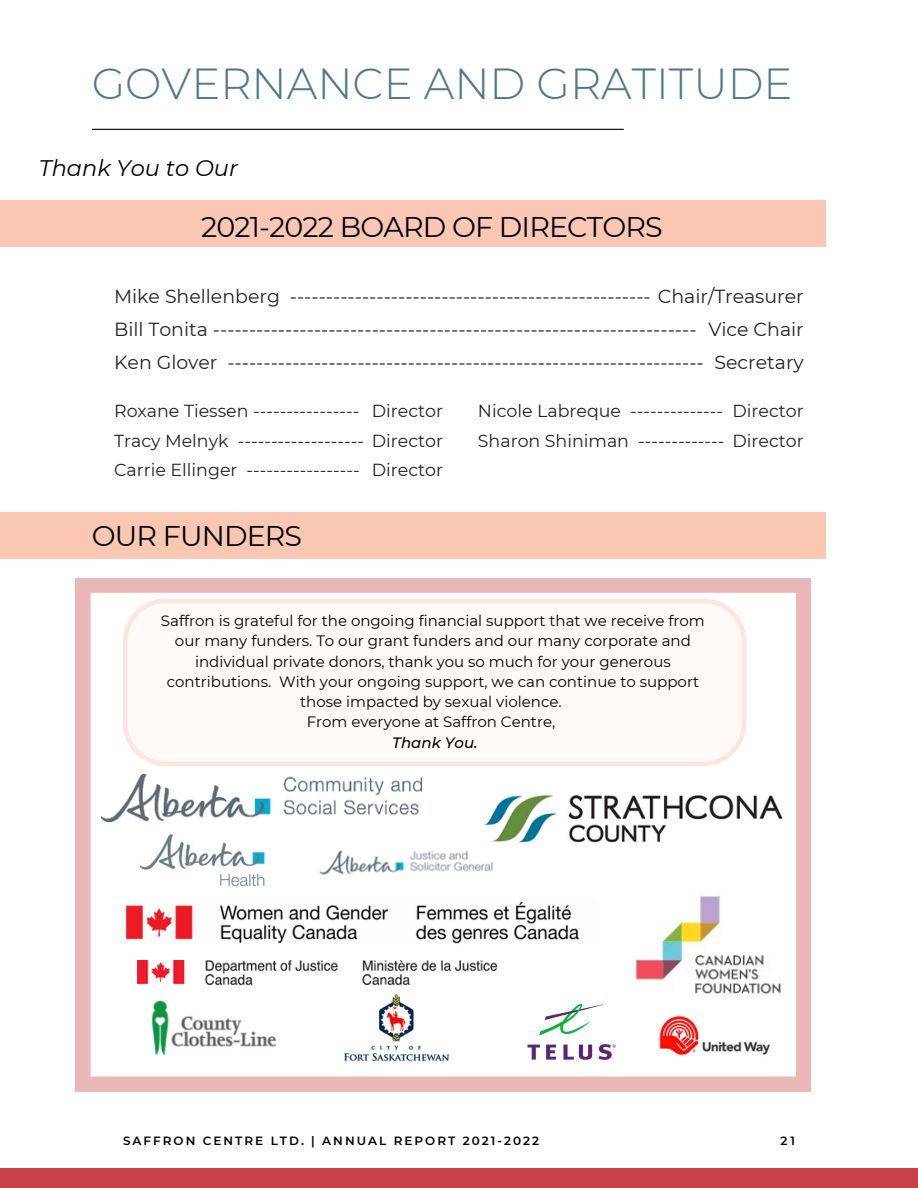
<style>
.page{position:relative;width:918px;height:1188px;background:#fff}
.page>*{position:absolute;margin:0;border:0;box-sizing:border-box;transform-origin:0 0}
.t1{font:300 43.35px "Montserrat";color:#4e7989}
.t2{font:28.5px "Montserrat";letter-spacing:-.03em;color:#000}
.t3{font:italic 22.5px "Montserrat";color:#000}
.t4{font:18.9px/32.7px "Montserrat";color:#252223;text-align:right}
.t5{font:17.4px/29.2px "Montserrat";color:#252223}
.t6{font:15px/20.2px "Montserrat";color:#000;text-align:center}
.t7{font:italic 500 15px "Montserrat";color:#000}
.t8{font:600 12px "Montserrat";letter-spacing:.17em;color:#000}
</style>
<div class="page">
<div style="left:0;top:1169px;width:918px;height:19px;background:#c84148"></div>
<hr style="left:92px;top:129px;width:531px;height:1px;background:#000">
<div style="left:0;top:201px;width:826px;height:46px;background:#f9c7b3"></div>
<div style="left:0;top:513px;width:826px;height:46px;background:#f9c7b2"></div>
<svg style="left:76px;top:578px;width:735px;height:513px"></svg>
<svg style="left:123px;top:598px;width:623px;height:168px"></svg>
<img style="left:150px;top:1000px;width:126px;height:55px">
<img style="left:316px;top:837px;width:180px;height:52px">
<img style="left:483px;top:783px;width:303px;height:77px">
<img style="left:659px;top:1011px;width:114px;height:50px">
<img style="left:340px;top:990px;width:111px;height:77px">
<img style="left:632px;top:891px;width:152px;height:114px">
<img style="left:101px;top:774px;width:321px;height:48px">
<img style="left:138px;top:961px;width:359px;height:23px">
<img style="left:123px;top:901px;width:474px;height:43px">
<img style="left:519px;top:1002px;width:105px;height:59px">
<img style="left:134px;top:826px;width:149px;height:73px">
<h1 class="t1" style="left:92px;top:57px;width:702px">GOVERNANCE AND GRATITUDE</h1>
<h3 class="t3" style="left:39px;top:154px;width:201px">Thank You to Our</h3>
<h2 class="t2" style="left:201px;top:209px;width:463px">2021-2022 BOARD OF DIRECTORS</h2>
<p class="t4" style="left:114px;top:280px;width:691px">Mike Shellenberg -------------------------------------------------- Chair/Treasurer<br>Vice Chair<br>Secretary</p>
<p class="t4" style="left:114px;top:313px;width:591px;text-align:left">Bill Tonita -------------------------------------------------------------------<br>Ken Glover ------------------------------------------------------------------</p>
<p class="t5" style="left:114px;top:397px;width:331px;text-align:right">Director<br>Tracy Melnyk ------------------- Director<br>Director</p>
<p class="t5" style="left:114px;top:397px;width:247px">Roxane Tiessen ----------------</p>
<p class="t5" style="left:478px;top:397px;width:248px">Nicole Labreque --------------<br>Sharon Shiniman -------------</p>
<p class="t5" style="left:733px;top:397px;width:73px">Director<br>Director</p>
<p class="t5" style="left:114px;top:455px;width:247px">Carrie Ellinger -----------------</p>
<h2 class="t2" style="left:92px;top:519px;width:212px">OUR FUNDERS</h2>
<p class="t6" style="left:161px;top:611px;width:545px">Saffron is grateful for the ongoing financial support that we receive from our many funders. To our grant funders and our many corporate and individual private donors, thank you so much for your generous contributions. With your ongoing support, we can continue to support those impacted by sexual violence.<br>From everyone at Saffron Centre,</p>
<p class="t7" style="left:392px;top:733px;width:87px">Thank You.</p>
<p class="t8" style="left:123px;top:1133px;width:418px">SAFFRON CENTRE LTD. | ANNUAL REPORT 2021-2022</p>
<p class="t8" style="left:781px;top:1133px;width:16px">21</p>
</div>
